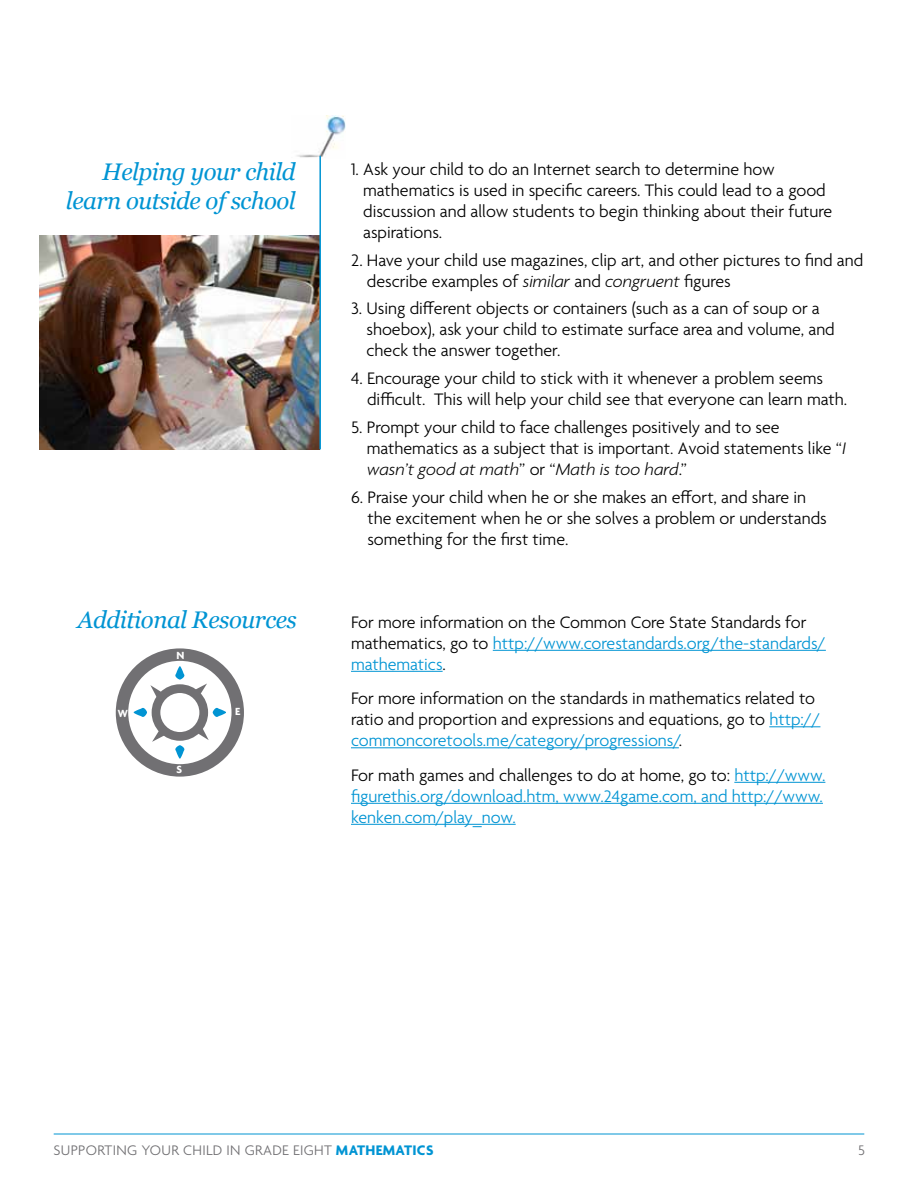
<style>
.page{position:relative;width:918px;height:1188px;background:#fff}
.page>*{position:absolute;margin:0;border:0;box-sizing:border-box;transform-origin:0 0}
.t1{font:italic 24px/28.8px "Georgia";letter-spacing:-.02em;color:#0194d3;text-align:right}
.t2{font:300 18px/21px "Agenda";color:#000}
.t3{font:300 18px/21px "Agenda";color:#0194d3}
.t4{font:300 15px "Agenda";letter-spacing:.02em;color:#717073}
.t5{font:700 11.25px "Agenda";color:#fff}
.s1{font-style:italic}
.s2{color:#0194d3}
.s3{color:#000}
.s4{font-weight:700;color:#0194d3}
</style>
<div class="page">
<img style="left:297px;top:115px;width:48px;height:43px">
<img style="left:40px;top:235px;width:279px;height:214px">
<hr style="left:493px;top:650px;width:333px;height:1px;background:#0194d3">
<hr style="left:351px;top:671px;width:92px;height:1px;background:#0194d3">
<hr style="left:769px;top:727px;width:51px;height:1px;background:#0194d3">
<hr style="left:351px;top:748px;width:328px;height:1px;background:#0194d3">
<hr style="left:734px;top:782px;width:91px;height:1px;background:#0194d3">
<hr style="left:351px;top:803px;width:472px;height:1px;background:#0194d3">
<hr style="left:351px;top:824px;width:165px;height:1px;background:#0194d3">
<hr style="left:319px;top:156px;width:2px;height:293px;background:#0194d3">
<svg style="left:122px;top:655px;width:116px;height:115px"></svg>
<div style="left:116px;top:648px;width:128px;height:129px;border:12px solid #717073;border-radius:50%"></div>
<div style="left:156px;top:689px;width:48px;height:47px;background:#fff;border-radius:50%"></div>
<div style="left:152px;top:684px;width:56px;height:57px;border:9px solid #717073;border-radius:50%"></div>
<svg style="left:175px;top:666px;width:9px;height:14px"></svg>
<svg style="left:175px;top:745px;width:9px;height:14px"></svg>
<svg style="left:213px;top:708px;width:13px;height:9px"></svg>
<svg style="left:134px;top:708px;width:13px;height:9px"></svg>
<svg style="left:192px;top:684px;width:15px;height:14px"></svg>
<svg style="left:152px;top:728px;width:15px;height:14px"></svg>
<svg style="left:195px;top:725px;width:14px;height:15px"></svg>
<svg style="left:150px;top:685px;width:14px;height:15px"></svg>
<hr style="left:54px;top:1134px;width:810px;height:1px;background:#0194d3">
<h1 class="t1" style="left:66px;top:157px;width:231px">Helping your child learn outside of school</h1>
<h1 class="t1" style="left:78px;top:605px;width:221px">Additional Resources</h1>
<p class="t5" style="left:176px;top:648px;width:9px">N</p>
<p class="t5" style="left:118px;top:707px;width:12px">W</p>
<p class="t5" style="left:235px;top:704px;width:7px">E</p>
<p class="t5" style="left:176px;top:763px;width:7px">S</p>
<p class="t2" style="left:363px;top:160px;width:471px;text-indent:-12px">1. Ask your child to do an Internet search to determine how mathematics is used in specific careers. This could lead to a good discussion and allow students to begin thinking about their future aspirations.</p>
<p class="t2" style="left:367px;top:251px;width:498px;text-indent:-16px">2. Have your child use magazines, clip art, and other pictures to find and describe examples of <span class="s1">similar</span> and <span class="s1">congruent</span> figures</p>
<p class="t2" style="left:366px;top:299px;width:470px;text-indent:-15px">3. Using different objects or containers (such as a can of soup or a shoebox), ask your child to estimate surface area and volume, and check the answer together.</p>
<p class="t2" style="left:367px;top:369px;width:482px;text-indent:-16px">4. Encourage your child to stick with it whenever a problem seems difficult. This will help your child see that everyone can learn math.</p>
<p class="t2" style="left:367px;top:418px;width:481px;text-indent:-16px">5. Prompt your child to face challenges positively and to see mathematics as a subject that is important. Avoid statements like “<span class="s1">I wasn’t good at math</span>” or “<span class="s1">Math is too hard</span>.”</p>
<p class="t2" style="left:367px;top:488px;width:461px;text-indent:-16px">6. Praise your child when he or she makes an effort, and share in the excitement when he or she solves a problem or understands something for the first time.</p>
<p class="t2" style="left:351px;top:613px;width:476px">For more information on the Common Core State Standards for mathematics, go to <span class="s2">http://www.corestandards.org/the-standards/ mathematics</span>.</p>
<p class="t2" style="left:351px;top:689px;width:471px">For more information on the standards in mathematics related to ratio and proportion and expressions and equations, go to <span class="s2">http:// commoncoretools.me/category/progressions/</span>.</p>
<p class="t3" style="left:351px;top:766px;width:476px"><span class="s3">For math games and challenges to do at home, go to:</span> http://www. figurethis.org/download.htm, www.24game.com, and http://www. kenken.com/play_now.</p>
<p class="t4" style="left:54px;top:1142px;width:381px">supporti ng your chi ld In GRADE eight <span class="s4">MATHEMATICS</span></p>
<p class="t4" style="left:858px;top:1142px;width:8px">5</p>
</div>
